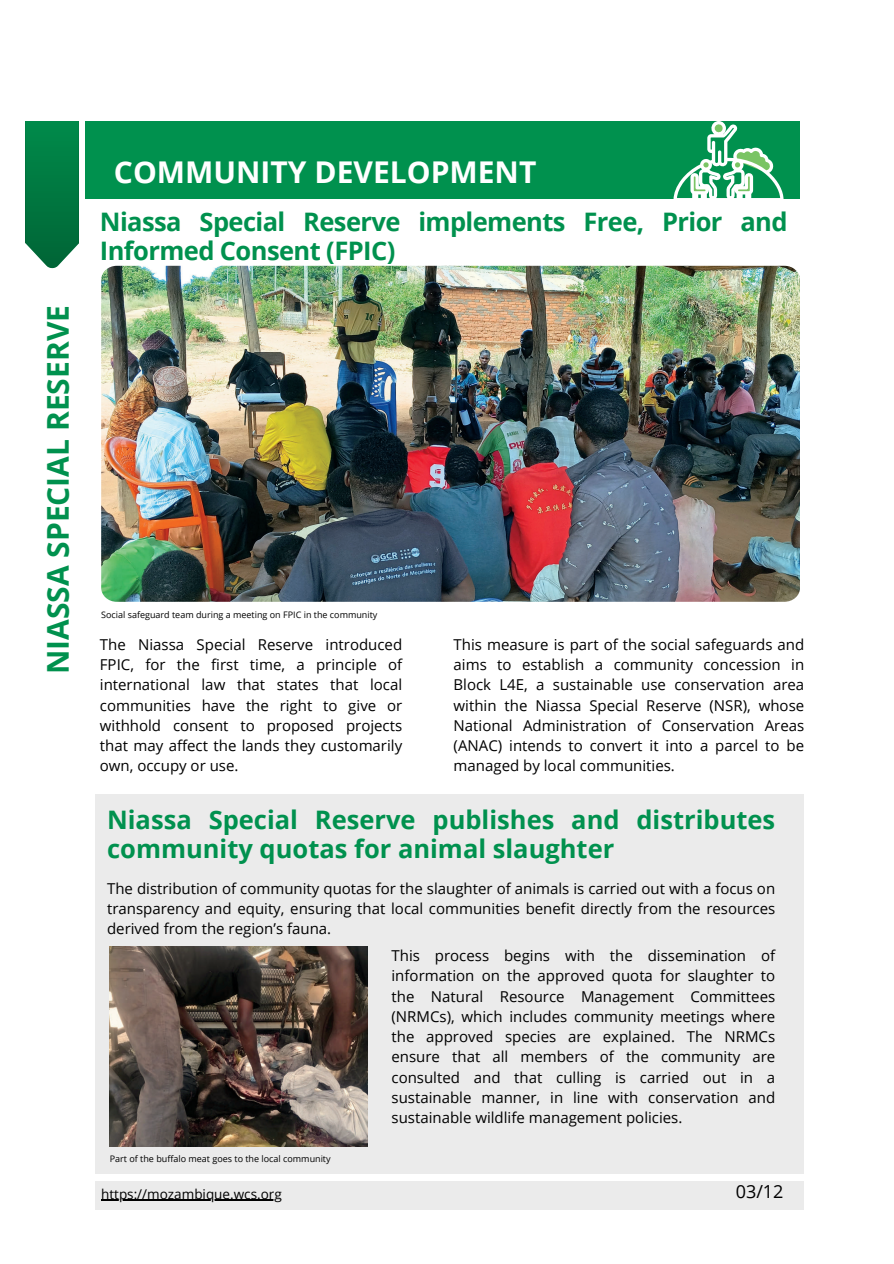
<style>
.page{position:relative;width:894px;height:1264px;background:#fff}
.page>*{position:absolute;margin:0;border:0;box-sizing:border-box;transform-origin:0 0}
.t1{font:700 30px "Open Sans";color:#fff}
.t2{font:700 30px "Open Sans";color:#00914e}
.t3{font:700 25.5px/29.2px "Open Sans";color:#00914e}
.t4{font:700 25.5px/29.2px "Open Sans";letter-spacing:-.025em;color:#00914e}
.t5{font:18px "Open Sans";color:#000}
.t6{font:15px/20.2px "Open Sans";color:#000;text-align:justify}
.t7{font:13.5px "Open Sans";color:#000}
.t8{font:9px "Open Sans";color:#000}
</style>
<div class="page">
<div style="left:95px;top:794px;width:708px;height:380px;background:#ebebeb"></div>
<img style="left:110px;top:946px;width:257px;height:200px">
<div style="left:95px;top:1181px;width:709px;height:28px;background:#ebebeb"></div>
<svg style="left:26px;top:121px;width:53px;height:148px"></svg>
<img style="left:101px;top:266px;width:698px;height:336px;border-radius:15px">
<hr style="left:101px;top:1199px;width:181px;height:1px;background:#000">
<div style="left:85px;top:121px;width:714px;height:78px;background:#00914e"></div>
<svg style="left:673px;top:121px;width:110px;height:78px"></svg>
<p class="t2" style="left:37px;top:674px;width:371px;rotate:-90deg">NIASSA SPECIAL RESERVE</p>
<h5 class="t1" style="left:114px;top:151px;width:424px">COMMUNITY DEVELOPMENT</h5>
<p class="t4" style="left:100px;top:206px;width:689px">Niassa Special Reserve implements Free, Prior and<br>Informed Consent (FPIC)</p>
<h2 class="t8" style="left:101px;top:608px;width:278px">Social safeguard team during a meeting on FPIC in the community</h2>
<h5 class="t6" style="left:100px;top:634px;width:304px">The Niassa Special Reserve introduced FPIC, for the first time, a principle of international law that states that local communities have the right to give or withhold consent to proposed projects that may affect the lands they customarily own, occupy or use.</h5>
<h5 class="t6" style="left:453px;top:634px;width:352px">This measure is part of the social safeguards and aims to establish a community concession in Block L4E, a sustainable use conservation area within the Niassa Special Reserve (NSR), whose National Administration of Conservation Areas (ANAC) intends to convert it into a parcel to be managed by local communities.</h5>
<p class="t3" style="left:107px;top:804px;width:669px">Niassa Special Reserve publishes and distributes community quotas for animal slaughter</p>
<p class="t6" style="left:107px;top:877px;width:669px">The distribution of community quotas for the slaughter of animals is carried out with a focus on transparency and equity, ensuring that local communities benefit directly from the resources derived from the region’s fauna.</p>
<h2 class="t6" style="left:391px;top:945px;width:385px">This process begins with the dissemination of information on the approved quota for slaughter to the Natural Resource Management Committees (NRMCs), which includes community meetings where the approved species are explained. The NRMCs ensure that all members of the community are consulted and that culling is carried out in a sustainable manner, in line with conservation and sustainable wildlife management policies.</h2>
<h5 class="t8" style="left:110px;top:1152px;width:222px">Part of the buffalo meat goes to the local community</h5>
<h3 class="t7" style="left:101px;top:1184px;width:182px">https://mozambique.wcs.org</h3>
<h1 class="t5" style="left:735px;top:1178px;width:49px">03/12</h1>
</div>
